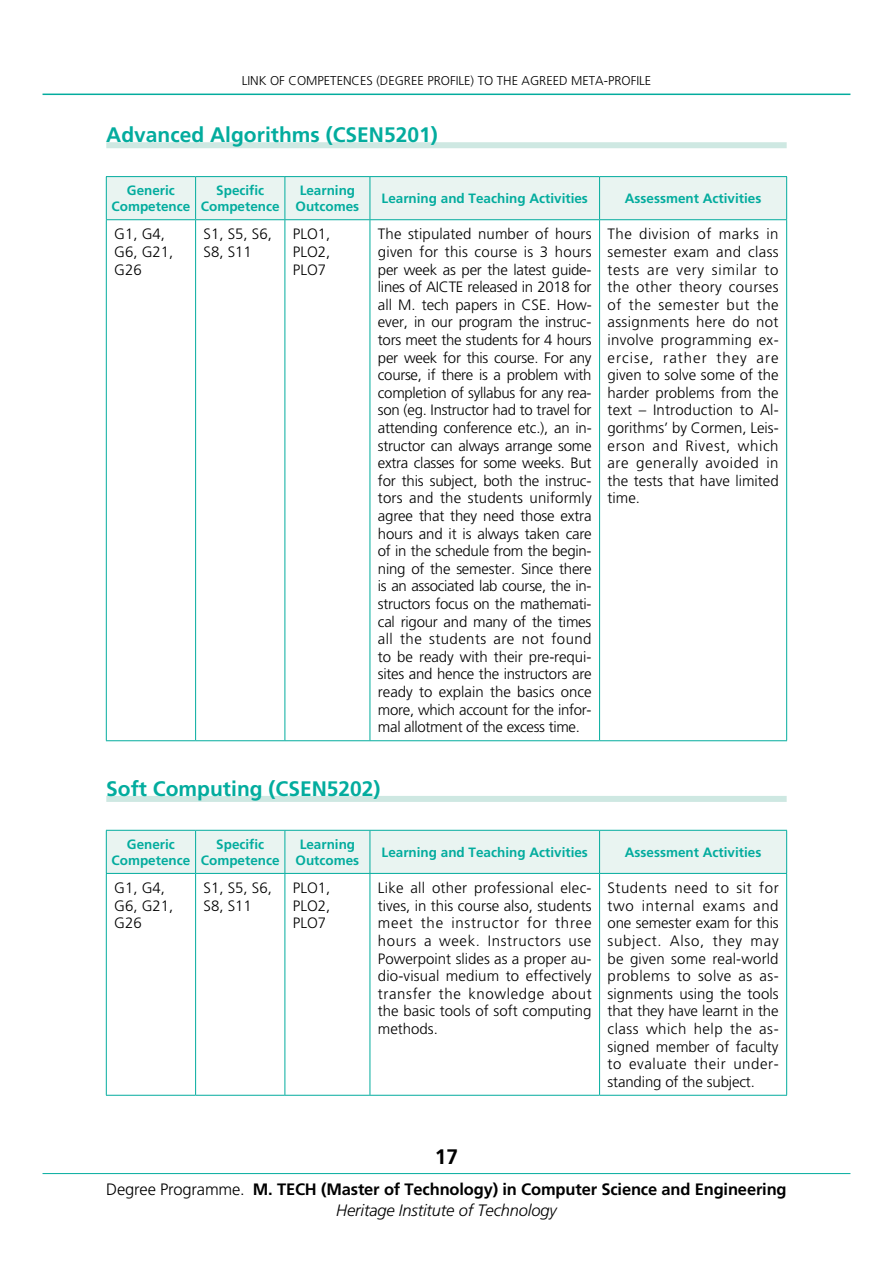
<style>
.page{position:relative;width:893px;height:1263px;background:#fff}
.page>*{position:absolute;margin:0;border:0;box-sizing:border-box;transform-origin:0 0}
.t1{font:700 21px "Frutiger LT Std";color:#03ac9e}
.t2{font:700 21px "Frutiger LT Std";color:#000}
.t3{font:700 16.5px/21px "Frutiger LT Std";letter-spacing:-.01em;color:#000;text-align:center}
.t4{font:300 15px/17.5px "Frutiger LT Std";color:#000;text-align:justify}
.t5{font:700 13.5px/16px "Frutiger LT Std";color:#03ac9e;text-align:center}
.t6{font:300 12.75px "Frutiger LT Std";color:#000}
.s1{font-weight:300}
.s2{font-weight:300;font-style:italic}
</style>
<div class="page">
<hr style="left:43px;top:94px;width:807px;height:1px;background:#03ac9e">
<hr style="left:43px;top:1173px;width:807px;height:1px;background:#03ac9e">
<div style="left:106px;top:142px;width:681px;height:6px;background:#cee8e2"></div>
<div style="left:106px;top:796px;width:681px;height:6px;background:#cee8e2"></div>
<div style="left:107px;top:177px;width:679px;height:42px;background:#e9f4f1"></div>
<hr style="left:106px;top:176px;width:90px;height:1px;background:#03ac9e">
<hr style="left:106px;top:177px;width:1px;height:42px;background:#03ac9e">
<hr style="left:196px;top:176px;width:89px;height:1px;background:#03ac9e">
<hr style="left:195px;top:177px;width:1px;height:42px;background:#03ac9e">
<hr style="left:285px;top:176px;width:85px;height:1px;background:#03ac9e">
<hr style="left:285px;top:177px;width:1px;height:42px;background:#03ac9e">
<hr style="left:370px;top:176px;width:230px;height:1px;background:#03ac9e">
<hr style="left:370px;top:177px;width:1px;height:42px;background:#03ac9e">
<hr style="left:600px;top:176px;width:187px;height:1px;background:#03ac9e">
<hr style="left:599px;top:177px;width:1px;height:42px;background:#03ac9e">
<hr style="left:786px;top:177px;width:1px;height:42px;background:#03ac9e">
<hr style="left:106px;top:219px;width:90px;height:1px;background:#03ac9e">
<hr style="left:106px;top:220px;width:1px;height:520px;background:#03ac9e">
<hr style="left:196px;top:219px;width:89px;height:1px;background:#03ac9e">
<hr style="left:195px;top:220px;width:1px;height:520px;background:#03ac9e">
<hr style="left:285px;top:219px;width:85px;height:1px;background:#03ac9e">
<hr style="left:285px;top:220px;width:1px;height:520px;background:#03ac9e">
<hr style="left:370px;top:219px;width:230px;height:1px;background:#03ac9e">
<hr style="left:370px;top:220px;width:1px;height:520px;background:#03ac9e">
<hr style="left:600px;top:219px;width:187px;height:1px;background:#03ac9e">
<hr style="left:599px;top:220px;width:1px;height:520px;background:#03ac9e">
<hr style="left:786px;top:220px;width:1px;height:520px;background:#03ac9e">
<hr style="left:106px;top:740px;width:90px;height:1px;background:#03ac9e">
<hr style="left:196px;top:740px;width:89px;height:1px;background:#03ac9e">
<hr style="left:285px;top:740px;width:85px;height:1px;background:#03ac9e">
<hr style="left:370px;top:740px;width:230px;height:1px;background:#03ac9e">
<hr style="left:600px;top:740px;width:187px;height:1px;background:#03ac9e">
<div style="left:107px;top:831px;width:679px;height:42px;background:#e9f4f1"></div>
<hr style="left:106px;top:830px;width:90px;height:1px;background:#03ac9e">
<hr style="left:106px;top:831px;width:1px;height:42px;background:#03ac9e">
<hr style="left:196px;top:830px;width:89px;height:1px;background:#03ac9e">
<hr style="left:195px;top:831px;width:1px;height:42px;background:#03ac9e">
<hr style="left:285px;top:830px;width:85px;height:1px;background:#03ac9e">
<hr style="left:285px;top:831px;width:1px;height:42px;background:#03ac9e">
<hr style="left:370px;top:830px;width:230px;height:1px;background:#03ac9e">
<hr style="left:370px;top:831px;width:1px;height:42px;background:#03ac9e">
<hr style="left:600px;top:830px;width:187px;height:1px;background:#03ac9e">
<hr style="left:599px;top:831px;width:1px;height:42px;background:#03ac9e">
<hr style="left:786px;top:831px;width:1px;height:42px;background:#03ac9e">
<hr style="left:106px;top:873px;width:90px;height:1px;background:#03ac9e">
<hr style="left:106px;top:874px;width:1px;height:221px;background:#03ac9e">
<hr style="left:196px;top:873px;width:89px;height:1px;background:#03ac9e">
<hr style="left:195px;top:874px;width:1px;height:221px;background:#03ac9e">
<hr style="left:285px;top:873px;width:85px;height:1px;background:#03ac9e">
<hr style="left:285px;top:874px;width:1px;height:221px;background:#03ac9e">
<hr style="left:370px;top:873px;width:230px;height:1px;background:#03ac9e">
<hr style="left:370px;top:874px;width:1px;height:221px;background:#03ac9e">
<hr style="left:600px;top:873px;width:187px;height:1px;background:#03ac9e">
<hr style="left:599px;top:874px;width:1px;height:221px;background:#03ac9e">
<hr style="left:786px;top:874px;width:1px;height:221px;background:#03ac9e">
<hr style="left:106px;top:1095px;width:90px;height:1px;background:#03ac9e">
<hr style="left:196px;top:1095px;width:89px;height:1px;background:#03ac9e">
<hr style="left:285px;top:1095px;width:85px;height:1px;background:#03ac9e">
<hr style="left:370px;top:1095px;width:230px;height:1px;background:#03ac9e">
<hr style="left:600px;top:1095px;width:187px;height:1px;background:#03ac9e">
<p class="t6" style="left:242px;top:73px;width:13px">Link</p>
<p class="t6" style="left:270px;top:73px;width:45px">of competences</p>
<p class="t6" style="left:376px;top:73px;width:12px">(degree</p>
<p class="t6" style="left:427px;top:73px;width:78px">profile) to the</p>
<p class="t6" style="left:522px;top:73px;width:9px">agreed</p>
<p class="t6" style="left:571px;top:73px;width:9px">meta</p>
<p class="t6" style="left:604px;top:73px;width:33px">-profile</p>
<h1 class="t1" style="left:106px;top:123px;width:333px">Advanced Algorithms (CSEN5201)</h1>
<p class="t5" style="left:112px;top:183px;width:80px">Generic<br>Competence</p>
<p class="t5" style="left:201px;top:183px;width:80px">Specific<br>Competence</p>
<p class="t5" style="left:296px;top:183px;width:65px">Learning<br>Outcomes</p>
<p class="t5" style="left:382px;top:191px;width:208px">Learning and Teaching Activities</p>
<p class="t5" style="left:625px;top:191px;width:138px">Assessment Activities</p>
<p class="t4" style="left:114px;top:226px;width:61px;text-align:left">G1, G4,<br>G6, G21,<br>G26</p>
<p class="t4" style="left:204px;top:226px;width:70px">S1, S5, S6,<br>S8, S11</p>
<p class="t4" style="left:293px;top:226px;width:39px">PLO1, PLO2, PLO7</p>
<p class="t4" style="left:378px;top:226px;width:215px">The stipulated number of hours given for this course is 3 hours per week as per the latest guide&shy;lines of AICTE released in 2018 for all M. tech papers in CSE. How&shy;ever, in our program the instruc&shy;tors meet the students for 4 hours per week for this course. For any course, if there is a problem with completion of syllabus for any rea&shy;son (eg. Instructor had to travel for attending conference etc.), an in&shy;structor can always arrange some extra classes for some weeks. But for this subject, both the instruc&shy;tors and the students uniformly agree that they need those extra hours and it is always taken care of in the schedule from the begin&shy;ning of the semester. Since there is an associated lab course, the in&shy;structors focus on the mathemati&shy;cal rigour and many of the times all the students are not found to be ready with their pre-requi&shy;sites and hence the instructors are ready to explain the basics once more, which account for the infor&shy;mal allotment of the excess time.</p>
<p class="t4" style="left:608px;top:226px;width:173px">The division of marks in semester exam and class tests are very similar to the other theory courses of the semester but the assignments here do not involve programming ex&shy;ercise, rather they are given to solve some of the harder problems from the text – Introduction to Al&shy;gorithms’ by Cormen, Leis&shy;erson and Rivest, which are generally avoided in the tests that have limited time.</p>
<h1 class="t1" style="left:106px;top:776px;width:276px">Soft Computing (CSEN5202)</h1>
<p class="t5" style="left:112px;top:836px;width:80px">Generic<br>Competence</p>
<p class="t5" style="left:201px;top:836px;width:80px">Specific<br>Competence</p>
<p class="t5" style="left:296px;top:836px;width:65px">Learning<br>Outcomes</p>
<p class="t5" style="left:382px;top:844px;width:208px">Learning and Teaching Activities</p>
<p class="t5" style="left:625px;top:844px;width:138px">Assessment Activities</p>
<p class="t4" style="left:114px;top:879px;width:61px;text-align:left">G1, G4,<br>G6, G21,<br>G26</p>
<p class="t4" style="left:204px;top:879px;width:70px">S1, S5, S6,<br>S8, S11</p>
<p class="t4" style="left:293px;top:879px;width:39px">PLO1, PLO2, PLO7</p>
<p class="t4" style="left:378px;top:879px;width:215px">Like all other professional elec&shy;tives, in this course also, students meet the instructor for three hours a week. Instructors use Powerpoint slides as a proper au&shy;dio-visual medium to effectively transfer the knowledge about the basic tools of soft computing methods.</p>
<p class="t4" style="left:608px;top:879px;width:173px">Students need to sit for two internal exams and one semester exam for this subject. Also, they may be given some real-world problems to solve as as&shy;signments using the tools that they have learnt in the class which help the as&shy;signed member of faculty to evaluate their under&shy;standing of the subject.</p>
<h1 class="t2" style="left:435px;top:1144px;width:25px">17</h1>
<p class="t3" style="left:106px;top:1179px;width:682px"><span class="s1">Degree Programme.</span> M. TECH (Master of Technology) in Computer Science and Engineering<br><span class="s2">Heritage Institute of Technology</span></p>
</div>
